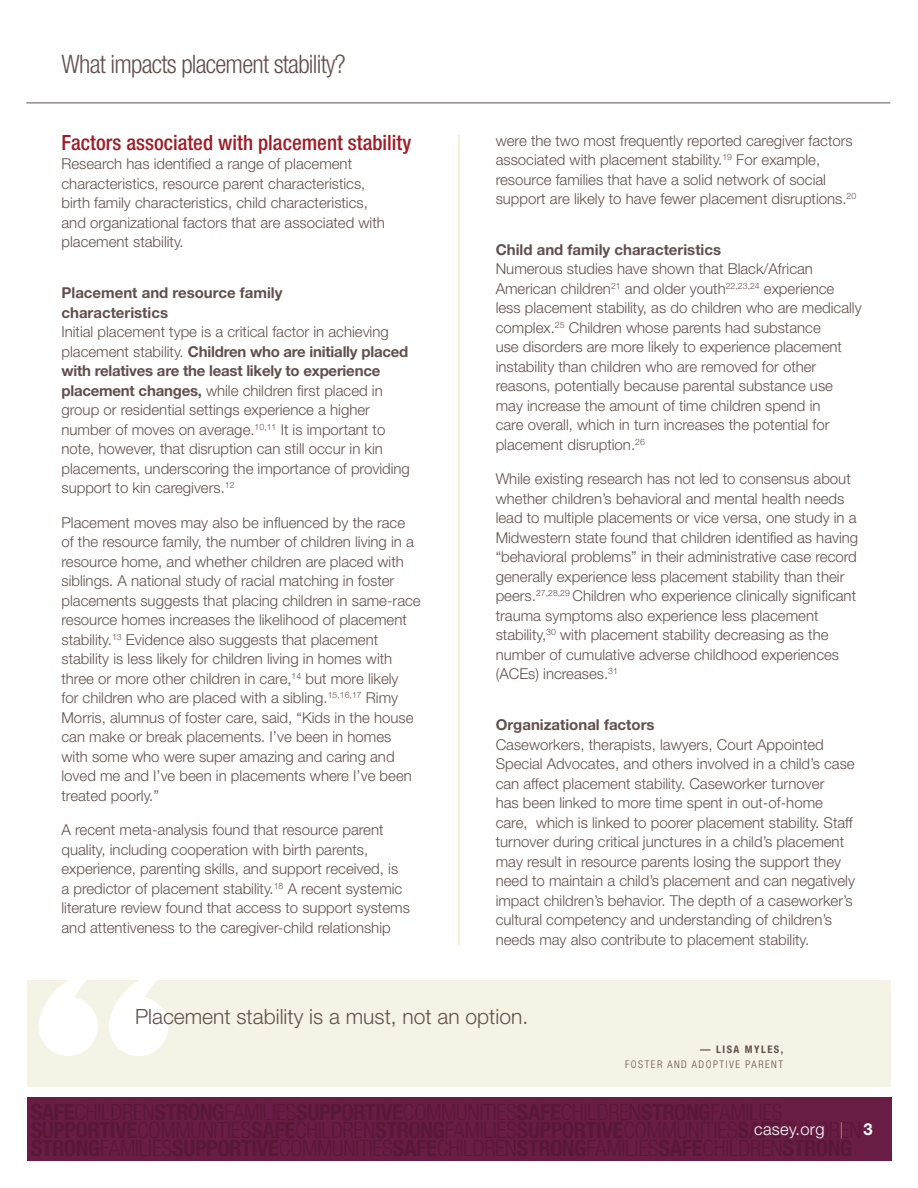
<style>
.page{position:relative;width:918px;height:1188px;background:#fff}
.page>*{position:absolute;margin:0;border:0;box-sizing:border-box;transform-origin:0 0}
.t1{font:300 condensed 25.5px "Helvetica Neue LT Std";letter-spacing:-.03em;color:#61504d}
.Head_2{font:500 condensed 21px "Helvetica Neue LT Std";color:#9d1e28}
.box_body{font:300 21px "Helvetica Neue LT Std";color:#61504d}
.t2{font:300 16.5px "Helvetica Neue LT Std";letter-spacing:.02em;color:#fff}
.body{font:300 15px/19.5px "Helvetica Neue LT Std";color:#61504d}
.Head_3{font:700 15px/19.5px "Helvetica Neue LT Std";color:#61504d}
.body-2{font:300 condensed 10.5px/15px "Helvetica Neue LT Std";letter-spacing:.14em;color:#61504d;text-align:right}
.s1{font-weight:700}
.s2{color:#f28a20}
</style>
<div class="page">
<div style="left:27px;top:1098px;width:864px;height:63px;background:#691d45"></div>
<hr style="left:26px;top:103px;width:864px;height:1px;background:#61504d">
<hr style="left:459px;top:135px;width:1px;height:810px;background:#e6e2b2">
<div style="left:27px;top:980px;width:864px;height:107px;background:#f5f3e5"></div>
<svg style="left:39px;top:980px;width:129px;height:76px"></svg>
<h1 class="t1" style="left:62px;top:49px;width:286px">What impacts placement stability?</h1>
<p class="Head_2" style="left:62px;top:130px;width:351px">Factors associated with placement stability</p>
<p class="body" style="left:62px;top:154px;width:325px">Research has identified a range of placement characteristics, resource parent characteristics, birth family characteristics, child characteristics, and organizational factors that are associated with placement stability.</p>
<p class="Head_3" style="left:62px;top:283px;width:223px">Placement and resource family characteristics</p>
<p class="body" style="left:62px;top:322px;width:350px">Initial placement type is a critical factor in achieving placement stability. <span class="s1">Children who are initially placed with relatives are the least likely to experience placement changes,</span> while children first placed in group or residential settings experience a higher number of moves on average.<sup>10,11</sup> It is important to note, however, that disruption can still occur in kin placements, underscoring the importance of providing support to kin caregivers.<sup>12</sup></p>
<p class="body" style="left:62px;top:512px;width:361px">Placement moves may also be influenced by the race of the resource family, the number of children living in a resource home, and whether children are placed with siblings. A national study of racial matching in foster placements suggests that placing children in same-race resource homes increases the likelihood of placement stability.<sup>13</sup> Evidence also suggests that placement stability is less likely for children living in homes with three or more other children in care,<sup>14</sup> but more likely<br>for children who are placed with a sibling.<sup>15,16,17</sup> Rimy Morris, alumnus of foster care, said, “Kids in the house can make or break placements. I’ve been in homes with some who were super amazing and caring and loved me and I’ve been in placements where I’ve been treated poorly.”</p>
<p class="body" style="left:62px;top:820px;width:350px">A recent meta-analysis found that resource parent quality, including cooperation with birth parents, experience, parenting skills, and support received, is<br>a predictor of placement stability.<sup>18</sup> A recent systemic literature review found that access to support systems and attentiveness to the caregiver-child relationship</p>
<p class="body" style="left:496px;top:130px;width:362px">were the two most frequently reported caregiver factors associated with placement stability.<sup>19</sup> For example, resource families that have a solid network of social support are likely to have fewer placement disruptions.<sup>20</sup></p>
<p class="Head_3" style="left:496px;top:239px;width:227px">Child and family characteristics</p>
<p class="body" style="left:496px;top:259px;width:367px">Numerous studies have shown that Black/African American children<sup>21</sup> and older youth<sup>22,23,24</sup> experience less placement stability, as do children who are medically complex.<sup>25</sup> Children whose parents had substance<br>use disorders are more likely to experience placement instability than children who are removed for other reasons, potentially because parental substance use may increase the amount of time children spend in<br>care overall, which in turn increases the potential for placement disruption.<sup>26</sup></p>
<p class="body" style="left:496px;top:469px;width:364px">While existing research has not led to consensus about whether children’s behavioral and mental health needs lead to multiple placements or vice versa, one study in a Midwestern state found that children identified as having “behavioral problems” in their administrative case record generally experience less placement stability than their peers.<sup>27,28,29</sup> Children who experience clinically significant trauma symptoms also experience less placement stability,<sup>30</sup> with placement stability decreasing as the number of cumulative adverse childhood experiences (ACEs) increases.<sup>31</sup></p>
<p class="Head_3" style="left:496px;top:715px;width:160px">Organizational factors</p>
<p class="body" style="left:496px;top:734px;width:361px">Caseworkers, therapists, lawyers, Court Appointed Special Advocates, and others involved in a child’s case can affect placement stability. Caseworker turnover<br>has been linked to more time spent in out-of-home care, which is linked to poorer placement stability. Staff turnover during critical junctures in a child’s placement may result in resource parents losing the support they need to maintain a child’s placement and can negatively impact children’s behavior. The depth of a caseworker’s cultural competency and understanding of children’s needs may also contribute to placement stability.</p>
<p class="box_body" style="left:135px;top:1004px;width:395px">Placement stability is a must, not an option.</p>
<p class="body-2" style="left:625px;top:1042px;width:160px"><span class="s1">— LISA MYLES,<br></span>FOSTER AND ADOPTIVE PARENT</p>
<p class="t2" style="left:754px;top:1119px;width:120px">casey.org <span class="s2">|</span> <span class="s1">3</span></p>
</div>
